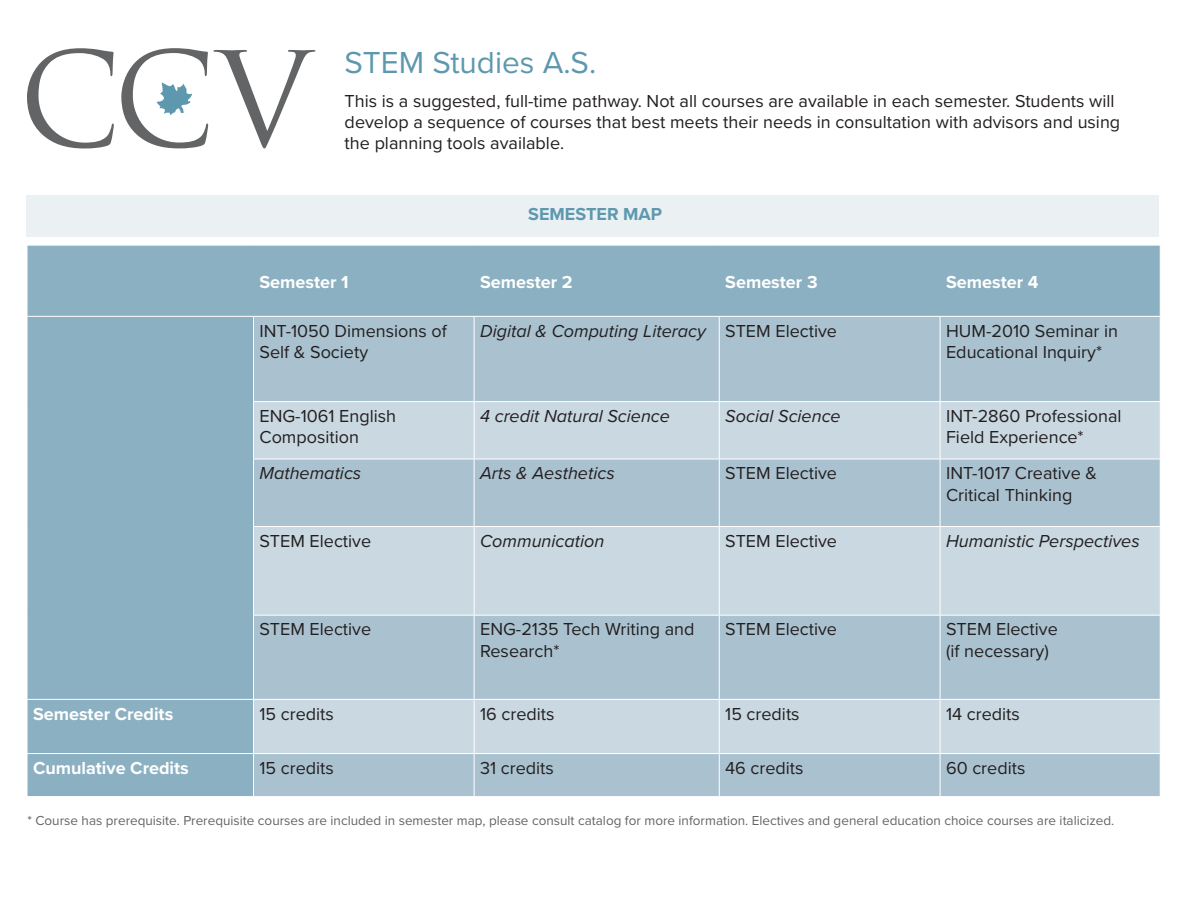
<style>
.page{position:relative;width:1188px;height:918px;background:#fff}
.page>*{position:absolute;margin:0;border:0;box-sizing:border-box;transform-origin:0 0}
.t1{font:31.5px "Proxima Nova";color:#5d98af}
.Table_content{font:18px/21.6px "Proxima Nova";color:#231f20}
.Info_text{font:18px/21px "Proxima Nova";color:#231f20}
.Table_content-2{font:italic 18px "Proxima Nova";color:#231f20}
.Column_header_p1{font:700 18px "Proxima Nova";color:#fff}
.Semester_Map{font:700 18px "Proxima Nova";color:#5d98af}
.Prerequisite{font:13.5px "Proxima Nova";color:#636466}
</style>
<div class="page">
<svg style="left:27px;top:48px;width:87px;height:100px"></svg>
<svg style="left:121px;top:48px;width:194px;height:100px"></svg>
<div style="left:27px;top:246px;width:1133px;height:550px;background:#8bb0c1"></div>
<div style="left:254px;top:317px;width:906px;height:479px;background:#aac2d0"></div>
<svg style="left:254px;top:402px;width:906px;height:351px;background:#bbced9"></svg>
<hr style="left:27px;top:317px;width:1px;height:85px;background:#fff">
<hr style="left:253px;top:317px;width:1px;height:84px;background:#fff">
<hr style="left:474px;top:317px;width:1px;height:84px;background:#fff">
<hr style="left:719px;top:317px;width:1px;height:84px;background:#fff">
<hr style="left:940px;top:317px;width:1px;height:84px;background:#fff">
<hr style="left:27px;top:402px;width:1px;height:57px;background:#fff">
<hr style="left:253px;top:401px;width:221px;height:1px;background:#fff">
<hr style="left:253px;top:402px;width:1px;height:57px;background:#fff">
<hr style="left:474px;top:401px;width:245px;height:1px;background:#fff">
<hr style="left:474px;top:402px;width:1px;height:57px;background:#fff">
<hr style="left:719px;top:401px;width:221px;height:1px;background:#fff">
<hr style="left:719px;top:402px;width:1px;height:57px;background:#fff">
<hr style="left:940px;top:401px;width:221px;height:1px;background:#fff">
<hr style="left:940px;top:402px;width:1px;height:57px;background:#fff">
<hr style="left:27px;top:459px;width:1px;height:67px;background:#fff">
<hr style="left:253px;top:459px;width:221px;height:1px;background:#fff">
<hr style="left:253px;top:459px;width:1px;height:67px;background:#fff">
<hr style="left:474px;top:459px;width:245px;height:1px;background:#fff">
<hr style="left:474px;top:459px;width:1px;height:67px;background:#fff">
<hr style="left:719px;top:459px;width:221px;height:1px;background:#fff">
<hr style="left:719px;top:459px;width:1px;height:67px;background:#fff">
<hr style="left:940px;top:459px;width:221px;height:1px;background:#fff">
<hr style="left:940px;top:459px;width:1px;height:67px;background:#fff">
<hr style="left:27px;top:527px;width:1px;height:88px;background:#fff">
<hr style="left:253px;top:526px;width:221px;height:1px;background:#fff">
<hr style="left:253px;top:527px;width:1px;height:88px;background:#fff">
<hr style="left:474px;top:526px;width:245px;height:1px;background:#fff">
<hr style="left:474px;top:527px;width:1px;height:88px;background:#fff">
<hr style="left:719px;top:526px;width:221px;height:1px;background:#fff">
<hr style="left:719px;top:527px;width:1px;height:88px;background:#fff">
<hr style="left:940px;top:526px;width:221px;height:1px;background:#fff">
<hr style="left:940px;top:527px;width:1px;height:88px;background:#fff">
<hr style="left:27px;top:615px;width:1px;height:84px;background:#fff">
<hr style="left:253px;top:615px;width:221px;height:1px;background:#fff">
<hr style="left:253px;top:616px;width:1px;height:83px;background:#fff">
<hr style="left:474px;top:615px;width:245px;height:1px;background:#fff">
<hr style="left:474px;top:616px;width:1px;height:83px;background:#fff">
<hr style="left:719px;top:615px;width:221px;height:1px;background:#fff">
<hr style="left:719px;top:616px;width:1px;height:83px;background:#fff">
<hr style="left:940px;top:615px;width:221px;height:1px;background:#fff">
<hr style="left:940px;top:616px;width:1px;height:83px;background:#fff">
<hr style="left:27px;top:699px;width:227px;height:1px;background:#fff">
<hr style="left:27px;top:700px;width:1px;height:53px;background:#fff">
<hr style="left:254px;top:699px;width:220px;height:1px;background:#fff">
<hr style="left:253px;top:700px;width:1px;height:53px;background:#fff">
<hr style="left:474px;top:699px;width:245px;height:1px;background:#fff">
<hr style="left:474px;top:700px;width:1px;height:53px;background:#fff">
<hr style="left:719px;top:699px;width:221px;height:1px;background:#fff">
<hr style="left:719px;top:700px;width:1px;height:53px;background:#fff">
<hr style="left:940px;top:699px;width:221px;height:1px;background:#fff">
<hr style="left:940px;top:700px;width:1px;height:53px;background:#fff">
<hr style="left:27px;top:753px;width:227px;height:1px;background:#fff">
<hr style="left:27px;top:754px;width:1px;height:42px;background:#fff">
<hr style="left:254px;top:753px;width:220px;height:1px;background:#fff">
<hr style="left:253px;top:754px;width:1px;height:42px;background:#fff">
<hr style="left:474px;top:753px;width:245px;height:1px;background:#fff">
<hr style="left:474px;top:754px;width:1px;height:42px;background:#fff">
<hr style="left:719px;top:753px;width:221px;height:1px;background:#fff">
<hr style="left:719px;top:754px;width:1px;height:42px;background:#fff">
<hr style="left:940px;top:753px;width:221px;height:1px;background:#fff">
<hr style="left:940px;top:754px;width:1px;height:42px;background:#fff">
<hr style="left:27px;top:245px;width:1px;height:71px;background:#fff">
<hr style="left:27px;top:316px;width:227px;height:1px;background:#fff">
<hr style="left:254px;top:316px;width:220px;height:1px;background:#fff">
<hr style="left:474px;top:316px;width:245px;height:1px;background:#fff">
<hr style="left:719px;top:316px;width:221px;height:1px;background:#fff">
<hr style="left:940px;top:316px;width:221px;height:1px;background:#fff">
<div style="left:27px;top:195px;width:1132px;height:42px;background:#ebf0f3"></div>
<p class="t1" style="left:345px;top:39px;width:253px">STEM Studies A.S.</p>
<p class="Info_text" style="left:345px;top:90px;width:777px">This is a suggested, full-time pathway. Not all courses are available in each semester. Students will develop a sequence of courses that best meets their needs in consultation with advisors and using</p>
<p class="Info_text" style="left:345px;top:132px;width:221px">the planning tools available.</p>
<p class="Semester_Map" style="left:528px;top:201px;width:135px">SEMESTER MAP</p>
<p class="Column_header_p1" style="left:260px;top:268px;width:91px">Semester 1</p>
<p class="Column_header_p1" style="left:480px;top:268px;width:94px">Semester 2</p>
<p class="Column_header_p1" style="left:725px;top:268px;width:94px">Semester 3</p>
<p class="Column_header_p1" style="left:946px;top:268px;width:94px">Semester 4</p>
<p class="Table_content" style="left:260px;top:319px;width:189px">INT-1050 Dimensions of<br>Self &amp; Society</p>
<p class="Table_content-2" style="left:480px;top:317px;width:227px">Digital &amp; Computing Literacy</p>
<p class="Table_content" style="left:725px;top:319px;width:113px">STEM Elective</p>
<p class="Table_content" style="left:946px;top:319px;width:173px">HUM-2010 Seminar in<br>Educational Inquiry*</p>
<p class="Table_content" style="left:260px;top:404px;width:138px">ENG-1061 English<br>Composition</p>
<p class="Table_content-2" style="left:480px;top:402px;width:191px">4 credit Natural Science</p>
<p class="Table_content-2" style="left:725px;top:402px;width:117px">Social Science</p>
<p class="Table_content" style="left:946px;top:404px;width:177px">INT-2860 Professional<br>Field Experience*</p>
<p class="Table_content-2" style="left:260px;top:460px;width:103px">Mathematics</p>
<p class="Table_content-2" style="left:480px;top:460px;width:136px">Arts &amp; Aesthetics</p>
<p class="Table_content" style="left:725px;top:462px;width:113px">STEM Elective</p>
<p class="Table_content" style="left:946px;top:462px;width:152px">INT-1017 Creative &amp;<br>Critical Thinking</p>
<p class="Table_content" style="left:260px;top:529px;width:113px">STEM Elective</p>
<p class="Table_content-2" style="left:480px;top:527px;width:126px">Communication</p>
<p class="Table_content" style="left:725px;top:529px;width:113px">STEM Elective</p>
<p class="Table_content-2" style="left:946px;top:527px;width:195px">Humanistic Perspectives</p>
<p class="Table_content" style="left:260px;top:618px;width:113px">STEM Elective</p>
<p class="Table_content" style="left:480px;top:618px;width:216px">ENG-2135 Tech Writing and<br>Research*</p>
<p class="Table_content" style="left:725px;top:618px;width:113px">STEM Elective</p>
<p class="Table_content" style="left:946px;top:618px;width:113px">STEM Elective (if necessary)</p>
<p class="Column_header_p1" style="left:33px;top:700px;width:142px">Semester Credits</p>
<p class="Table_content" style="left:260px;top:702px;width:76px">15 credits</p>
<p class="Table_content" style="left:480px;top:702px;width:76px">16 credits</p>
<p class="Table_content" style="left:725px;top:702px;width:76px">15 credits</p>
<p class="Table_content" style="left:946px;top:702px;width:75px">14 credits</p>
<p class="Column_header_p1" style="left:33px;top:754px;width:157px">Cumulative Credits</p>
<p class="Table_content" style="left:260px;top:756px;width:76px">15 credits</p>
<p class="Table_content" style="left:480px;top:756px;width:75px">31 credits</p>
<p class="Table_content" style="left:725px;top:756px;width:80px">46 credits</p>
<p class="Table_content" style="left:946px;top:756px;width:81px">60 credits</p>
<p class="Prerequisite" style="left:27px;top:810px;width:1089px">* Course has prerequisite. Prerequisite courses are included in semester map, please consult catalog for more information. Electives and general education choice courses are italicized.</p>
</div>
